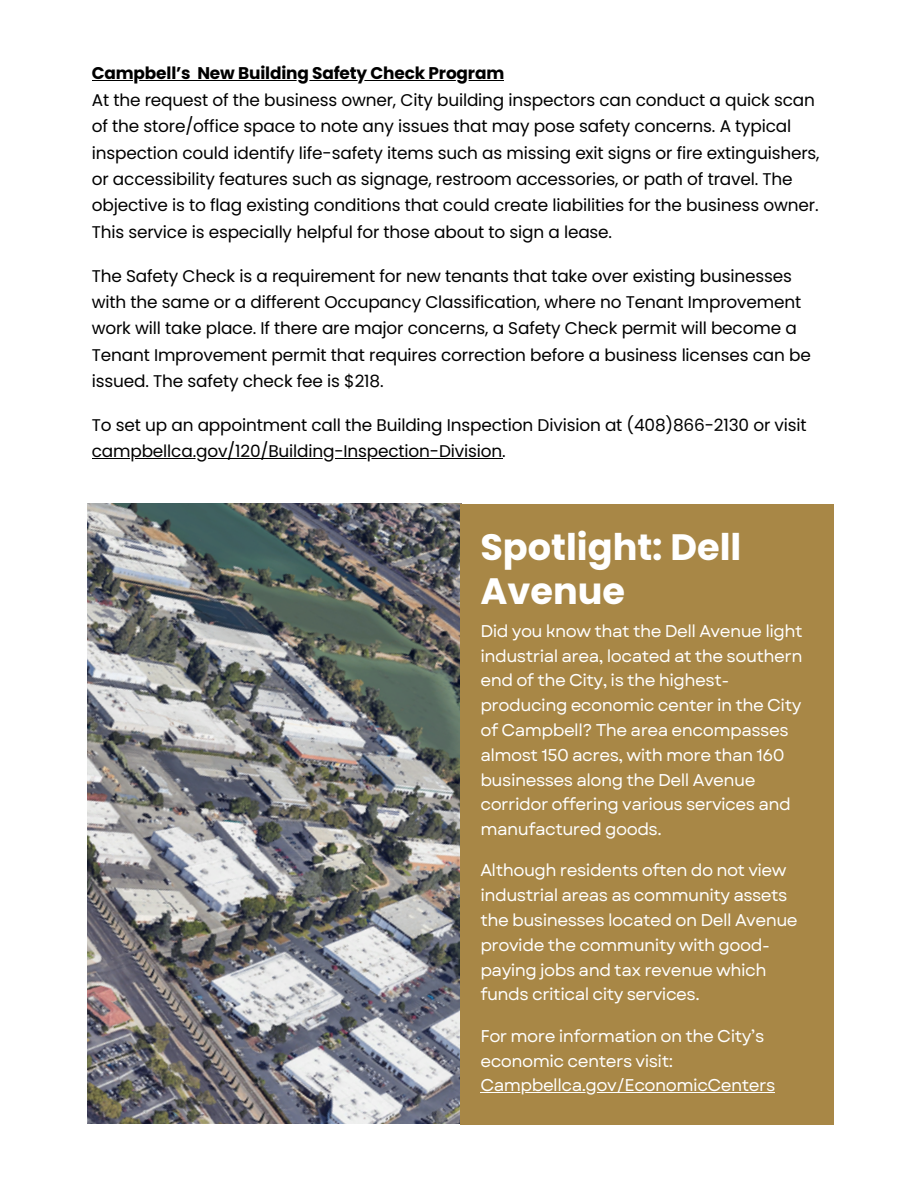
<style>
.page{position:relative;width:918px;height:1188px;background:#fff}
.page>*{position:absolute;margin:0;border:0;box-sizing:border-box;transform-origin:0 0}
.t1{font:700 36.75px/43.8px "Poppins";color:#fff}
.t2{font:16.95px/26.4px "Poppins";letter-spacing:-.01em;color:#000}
.t3{font:16.95px/24.8px "Garet";letter-spacing:-.03em;color:#fff}
.t4{font:700 16.95px "Poppins";letter-spacing:-.01em;color:#000}
</style>
<div class="page">
<img style="left:88px;top:504px;width:373px;height:620px">
<div style="left:461px;top:504px;width:373px;height:620px;background:#a88746"></div>
<hr style="left:480px;top:1092px;width:295px;height:1px;background:#fff">
<hr style="left:92px;top:80px;width:99px;height:1px;background:#000">
<hr style="left:197px;top:80px;width:307px;height:1px;background:#000">
<hr style="left:92px;top:458px;width:410px;height:1px;background:#000">
<p class="t4" style="left:92px;top:62px;width:414px">Campbell’s New Building Safety Check Program</p>
<p class="t2" style="left:92px;top:87px;width:729px">At the request of the business owner, City building inspectors can conduct a quick scan of the store/office space to note any issues that may pose safety concerns. A typical inspection could identify life-safety items such as missing exit signs or fire extinguishers, or accessibility features such as signage, restroom accessories, or path of travel. The objective is to flag existing conditions that could create liabilities for the business owner.<br>This service is especially helpful for those about to sign a lease.</p>
<p class="t2" style="left:92px;top:262px;width:721px">The Safety Check is a requirement for new tenants that take over existing businesses with the same or a different Occupancy Classification, where no Tenant Improvement work will take place. If there are major concerns, a Safety Check permit will become a Tenant Improvement permit that requires correction before a business licenses can be issued. The safety check fee is $218.</p>
<p class="t2" style="left:92px;top:412px;width:716px">To set up an appointment call the Building Inspection Division at (408)866-2130 or visit campbellca.gov/120/Building-Inspection-Division.</p>
<h1 class="t1" style="left:480px;top:525px;width:263px">Spotlight: Dell<br>Avenue</h1>
<p class="t3" style="left:480px;top:619px;width:324px">Did you know that the Dell Avenue light industrial area, located at the southern end of the City, is the highest&shy;producing economic center in the City of Campbell? The area encompasses almost 150 acres, with more than 160 businesses along the Dell Avenue corridor offering various services and manufactured goods.</p>
<p class="t3" style="left:480px;top:858px;width:319px">Although residents often do not view industrial areas as community assets the businesses located on Dell Avenue provide the community with good&shy;paying jobs and tax revenue which funds critical city services.</p>
<p class="t3" style="left:480px;top:1024px;width:297px">For more information on the City’s economic centers visit:<br>Campbellca.gov/EconomicCenters</p>
</div>
